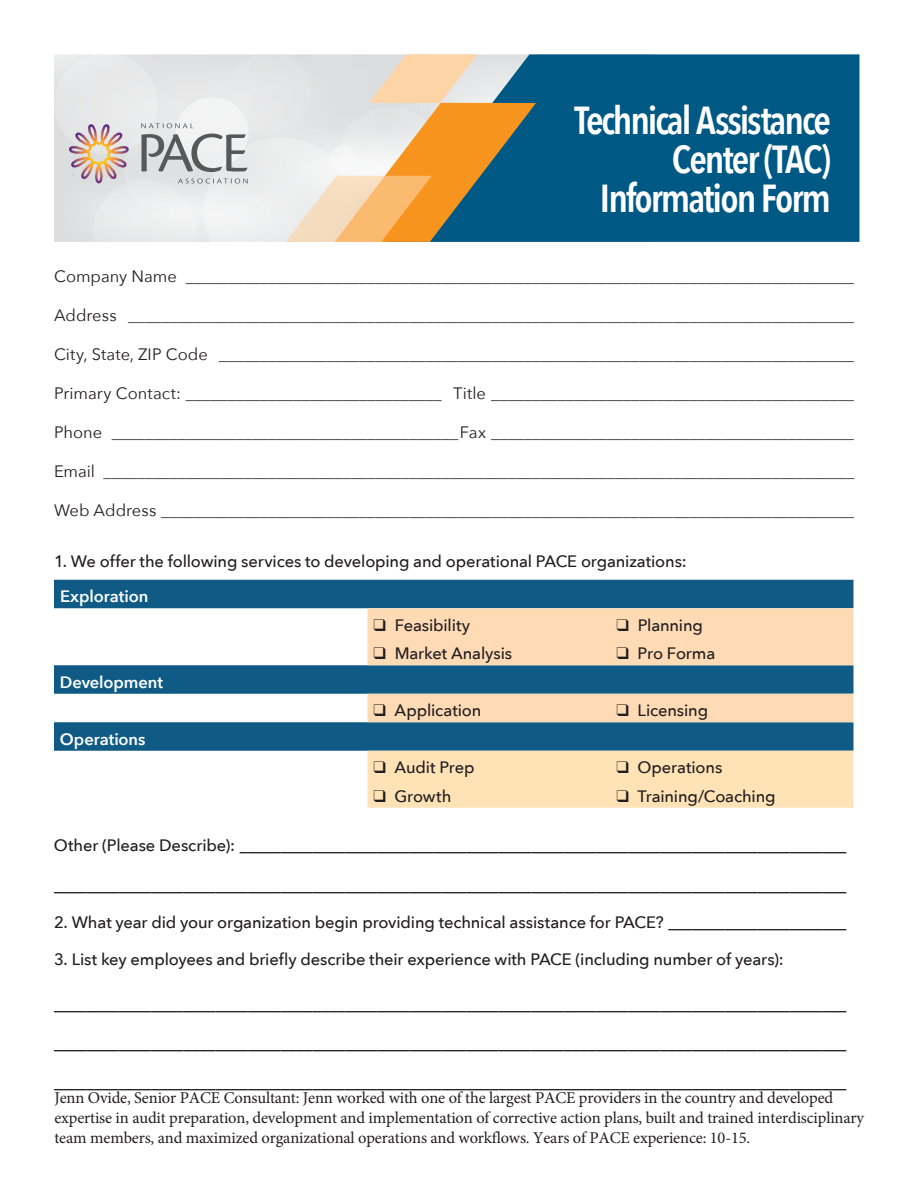
<style>
.page{position:relative;width:918px;height:1188px;background:#fff}
.page>*{position:absolute;margin:0;border:0;box-sizing:border-box;transform-origin:0 0}
.t1{font:600 39px/39px "Avenir Next Condensed";letter-spacing:-.05em;color:#fff;text-align:right}
.text{font:500 16.5px "Avenir Next";letter-spacing:-.01em;color:#221e1f}
.Pa8{font:16.5px "Avenir Next";color:#221e1f}
.t2{font:16.5px/19.8px "Minion Pro";letter-spacing:-.01em;color:#221e1f}
.Default{font:16.5px "Avenir Next";color:#221e1f}
.text-2{font:600 16.5px "Avenir Next";letter-spacing:-.005em;color:#fff}
.t3{font:2.4px "Avenir Next";color:#525759}
</style>
<div class="page">
<svg style="left:54px;top:580px;width:800px;height:171px;fill:#0f5b86"></svg>
<svg style="left:368px;top:608px;width:486px;height:114px;background:#c2bba9"></svg>
<div style="left:368px;top:751px;width:486px;height:57px;background:#ffe2b6"></div>
<div style="left:561px;top:54px;width:299px;height:188px;background:#005984"></div>
<svg style="left:54px;top:54px;width:507px;height:188px;background:#c7c5b9"></svg>
<p class="t3" style="left:73px;top:173px;width:3px">®</p>
<h1 class="t1" style="left:574px;top:99px;width:258px">Technical Assistance<br>Center (TAC)<br>Information Form</h1>
<p class="Default" style="left:54px;top:262px;width:802px">Company Name _________________________________________________________________________________</p>
<p class="Pa8" style="left:54px;top:301px;width:802px">Address ________________________________________________________________________________________</p>
<p class="Pa8" style="left:54px;top:340px;width:802px">City, State, ZIP Code _____________________________________________________________________________</p>
<p class="Pa8" style="left:54px;top:379px;width:802px">Primary Contact: _______________________________ Title ____________________________________________</p>
<p class="Pa8" style="left:54px;top:418px;width:802px">Phone __________________________________________Fax ____________________________________________</p>
<p class="Pa8" style="left:54px;top:457px;width:802px">Email ___________________________________________________________________________________________</p>
<p class="Default" style="left:54px;top:496px;width:802px">Web Address ____________________________________________________________________________________</p>
<p class="text" style="left:54px;top:547px;width:634px">1. We offer the following services to developing and operational PACE organizations:</p>
<p class="text-2" style="left:60px;top:582px;width:90px">Exploration</p>
<p class="text" style="left:374px;top:611px;width:98px">❑ Feasibility</p>
<p class="text" style="left:616px;top:611px;width:88px">❑ Planning</p>
<p class="text" style="left:373px;top:639px;width:140px">❑ Market Analysis</p>
<p class="text" style="left:616px;top:639px;width:100px">❑ Pro Forma</p>
<p class="text-2" style="left:60px;top:668px;width:105px">Development</p>
<p class="text" style="left:373px;top:696px;width:109px">❑ Application</p>
<p class="text" style="left:616px;top:696px;width:93px">❑ Licensing</p>
<p class="text-2" style="left:60px;top:725px;width:87px">Operations</p>
<p class="text" style="left:373px;top:753px;width:103px">❑ Audit Prep</p>
<p class="text" style="left:616px;top:753px;width:107px">❑ Operations</p>
<p class="text" style="left:373px;top:782px;width:79px">❑ Growth</p>
<p class="text" style="left:616px;top:782px;width:161px">❑ Training/Coaching</p>
<p class="text" style="left:54px;top:831px;width:794px">Other (Please Describe): ___________________________________________________________________________</p>
<p class="text" style="left:54px;top:871px;width:794px">__________________________________________________________________________________________________</p>
<p class="text" style="left:54px;top:908px;width:794px">2. What year did your organization begin providing technical assistance for PACE? ______________________</p>
<p class="text" style="left:54px;top:945px;width:731px">3. List key employees and briefly describe their experience with PACE (including number of years):</p>
<p class="text" style="left:54px;top:990px;width:794px">__________________________________________________________________________________________________</p>
<p class="text" style="left:54px;top:1029px;width:794px">__________________________________________________________________________________________________</p>
<p class="text" style="left:54px;top:1068px;width:794px">__________________________________________________________________________________________________</p>
<p class="t2" style="left:54px;top:1088px;width:811px">Jenn Ovide, Senior PACE Consultant: Jenn worked with one of the largest PACE providers in the country and developed expertise in audit preparation, development and implementation of corrective action plans, built and trained interdisciplinary team members, and maximized organizational operations and workflows. Years of PACE experience: 10-15.</p>
</div>
